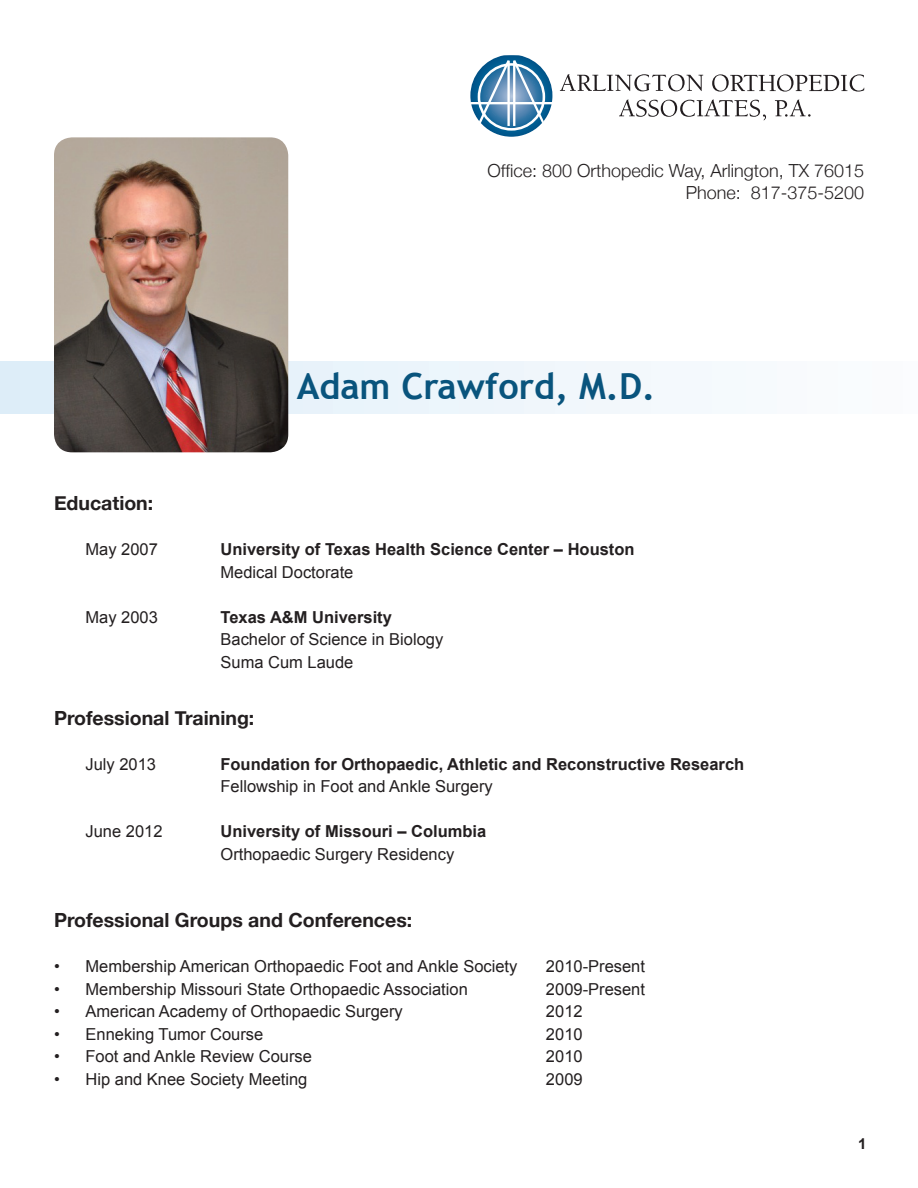
<style>
.page{position:relative;width:918px;height:1188px;background:#fff}
.page>*{position:absolute;margin:0;border:0;box-sizing:border-box;transform-origin:0 0}
.t1{font:700 36px "Trebuchet MS";color:#09547d}
.t2{font:700 19.5px "Helvetica Neue";color:#231f20}
.t3{font:300 18px/21.6px "Helvetica Neue";color:#231f20;text-align:right}
.t4{font:16.5px/22.5px "Arial";color:#231f20}
.t5{font:700 16.5px "Arial";color:#231f20}
.t6{font:700 15px "Arial";color:#231f20}
</style>
<div class="page">
<svg style="left:0;top:361px;width:712px;height:52px"></svg>
<svg style="left:619px;top:100px;width:147px;height:20px"></svg>
<svg style="left:775px;top:100px;width:36px;height:17px"></svg>
<svg style="left:560px;top:74px;width:143px;height:17px"></svg>
<svg style="left:712px;top:74px;width:152px;height:18px"></svg>
<svg style="left:470px;top:55px;width:83px;height:82px"></svg>
<img style="left:54px;top:137px;width:234px;height:315px">
<p class="t3" style="left:487px;top:159px;width:378px">Office: 800 Orthopedic Way, Arlington, TX 76015<br>Phone: 817-375-5200</p>
<h1 class="t1" style="left:297px;top:364px;width:360px">Adam Crawford, M.D.</h1>
<p class="t2" style="left:54px;top:491px;width:101px">Education:</p>
<p class="t4" style="left:85px;top:538px;width:74px">May 2007</p>
<p class="t5" style="left:221px;top:538px;width:416px">University of Texas Health Science Center – Houston</p>
<p class="t4" style="left:221px;top:561px;width:134px">Medical Doctorate</p>
<p class="t4" style="left:85px;top:606px;width:74px">May 2003</p>
<p class="t5" style="left:221px;top:606px;width:173px">Texas A&amp;M University</p>
<p class="t4" style="left:221px;top:628px;width:224px">Bachelor of Science in Biology<br>Suma Cum Laude</p>
<p class="t2" style="left:54px;top:706px;width:202px">Professional Training:</p>
<p class="t4" style="left:85px;top:753px;width:72px">July 2013</p>
<p class="t5" style="left:221px;top:753px;width:525px">Foundation for Orthopaedic, Athletic and Reconstructive Research</p>
<p class="t4" style="left:221px;top:775px;width:274px">Fellowship in Foot and Ankle Surgery</p>
<p class="t4" style="left:85px;top:820px;width:79px">June 2012</p>
<p class="t5" style="left:221px;top:820px;width:267px">University of Missouri – Columbia</p>
<p class="t4" style="left:221px;top:843px;width:235px">Orthopaedic Surgery Residency</p>
<p class="t2" style="left:54px;top:908px;width:360px">Professional Groups and Conferences:</p>
<p class="t4" style="left:54px;top:955px;width:465px">• Membership American Orthopaedic Foot and Ankle Society</p>
<p class="t4" style="left:546px;top:955px;width:101px">2010-Present</p>
<p class="t4" style="left:54px;top:978px;width:415px">• Membership Missouri State Orthopaedic Association</p>
<p class="t4" style="left:546px;top:978px;width:101px">2009-Present</p>
<p class="t4" style="left:54px;top:1000px;width:350px">• American Academy of Orthopaedic Surgery</p>
<p class="t4" style="left:546px;top:1000px;width:38px">2012</p>
<p class="t4" style="left:54px;top:1023px;width:211px">• Enneking Tumor Course</p>
<p class="t4" style="left:546px;top:1023px;width:38px">2010</p>
<p class="t4" style="left:54px;top:1045px;width:260px">• Foot and Ankle Review Course</p>
<p class="t4" style="left:546px;top:1045px;width:38px">2010</p>
<p class="t4" style="left:54px;top:1068px;width:255px">• Hip and Knee Society Meeting</p>
<p class="t4" style="left:546px;top:1068px;width:38px">2009</p>
<p class="t6" style="left:858px;top:1134px;width:10px">1</p>
</div>
